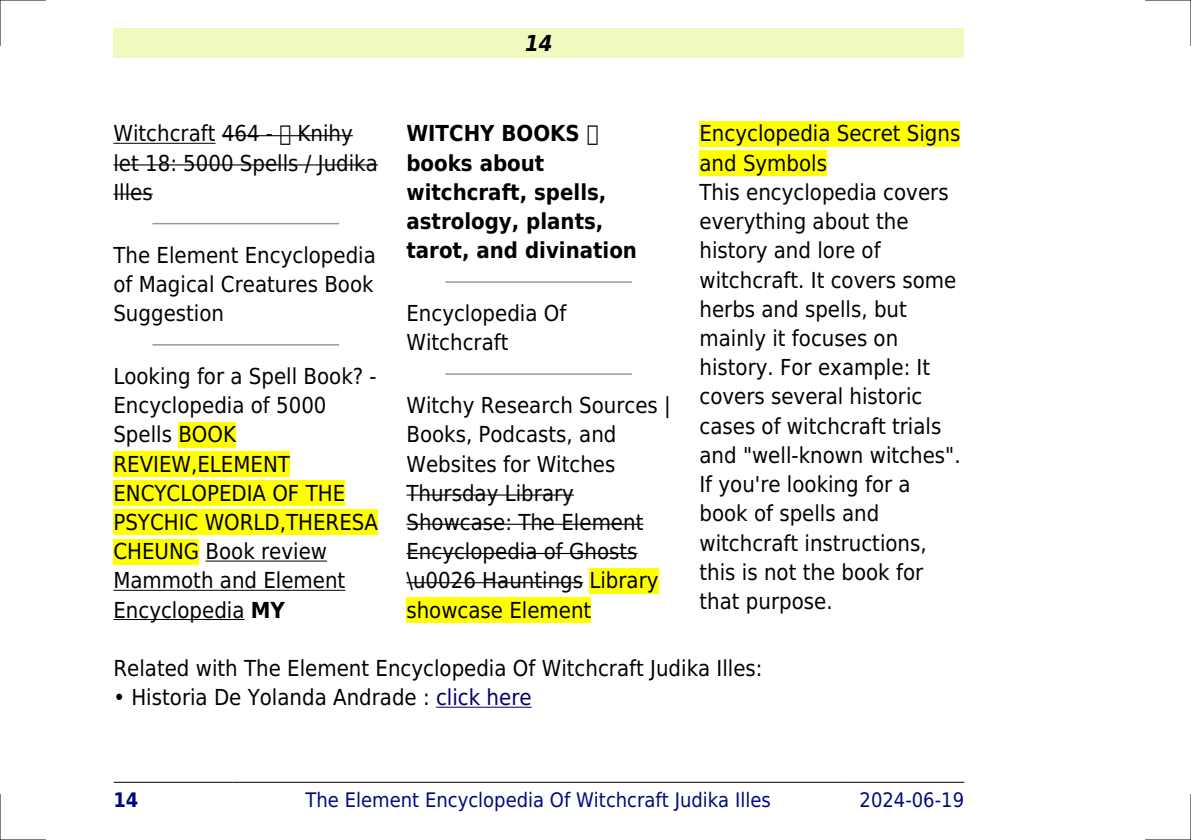
<style>
.page{position:relative;width:1191px;height:840px;background:#fff}
.page>*{position:absolute;margin:0;border:0;box-sizing:border-box;transform-origin:0 0}
.t1{font:22px/29.2px "DejaVu Sans Condensed";color:#000}
.t2{font:700 22px/29.2px "DejaVu Sans Condensed";color:#000}
.t3{font:italic 700 22px "DejaVu Sans Condensed";color:#000}
.t4{font:20px "DejaVu Sans Condensed";color:#000880}
.t5{font:700 20px "DejaVu Sans Condensed";color:#000880}
.s1{font-weight:700}
.s2{color:#006}
</style>
<div class="page">
<div style="left:113px;top:28px;width:851px;height:30px;background:#effbbe"></div>
<hr style="left:114px;top:781px;width:119px;height:1px;background:#000">
<hr style="left:233px;top:781px;width:610px;height:1px;background:#000">
<hr style="left:844px;top:781px;width:120px;height:1px;background:#000">
<hr style="left:113px;top:143px;width:103px;height:1px;background:#000">
<hr style="left:222px;top:135px;width:131px;height:1px;background:#000">
<hr style="left:113px;top:164px;width:265px;height:1px;background:#000">
<hr style="left:113px;top:193px;width:40px;height:2px;background:#000">
<hr style="left:153px;top:223px;width:185px;height:1px;background:#999">
<hr style="left:153px;top:344px;width:185px;height:1px;background:#999">
<div style="left:178px;top:421px;width:58px;height:26px;background:#ff0"></div>
<div style="left:113px;top:451px;width:177px;height:25px;background:#ff0"></div>
<div style="left:113px;top:480px;width:232px;height:25px;background:#ff0"></div>
<div style="left:113px;top:509px;width:265px;height:26px;background:#ff0"></div>
<div style="left:113px;top:538px;width:86px;height:26px;background:#ff0"></div>
<hr style="left:206px;top:560px;width:121px;height:1px;background:#000">
<hr style="left:113px;top:589px;width:232px;height:1px;background:#000">
<hr style="left:113px;top:618px;width:131px;height:1px;background:#000">
<hr style="left:446px;top:281px;width:185px;height:2px;background:#999">
<hr style="left:446px;top:373px;width:185px;height:1px;background:#999">
<hr style="left:406px;top:494px;width:168px;height:1px;background:#000">
<hr style="left:406px;top:523px;width:237px;height:1px;background:#000">
<hr style="left:406px;top:552px;width:231px;height:1px;background:#000">
<hr style="left:406px;top:582px;width:177px;height:1px;background:#000">
<div style="left:589px;top:567px;width:69px;height:26px;background:#ff0"></div>
<div style="left:406px;top:597px;width:185px;height:25px;background:#ff0"></div>
<div style="left:699px;top:121px;width:261px;height:25px;background:#ff0"></div>
<div style="left:699px;top:150px;width:128px;height:26px;background:#ff0"></div>
<hr style="left:436px;top:706px;width:96px;height:1px;background:#006">
<hr style="left:0;top:0;width:45px;height:1px;background:#000">
<hr style="left:1145px;top:0;width:46px;height:1px;background:#000">
<hr style="left:0;top:839px;width:45px;height:1px;background:#000">
<hr style="left:1145px;top:839px;width:46px;height:1px;background:#000">
<hr style="left:0;top:0;width:1px;height:45px;background:#000">
<hr style="left:0;top:794px;width:1px;height:45px;background:#000">
<hr style="left:1190px;top:0;width:1px;height:45px;background:#000">
<hr style="left:1190px;top:794px;width:1px;height:45px;background:#000">
<svg style="left:280px;top:135px;width:10px;height:2px"></svg>
<p class="t3" style="left:525px;top:30px;width:29px">14</p>
<p class="t1" style="left:113px;top:119px;width:266px">Witchcraft 464 - Knihy let 18: 5000 Spells / Judika<br>Illes</p>
<p class="t1" style="left:113px;top:240px;width:264px;text-align:justify">The Element Encyclopedia of Magical Creatures Book Suggestion</p>
<p class="t1" style="left:113px;top:361px;width:266px">Looking for a Spell Book? -<br>Encyclopedia of 5000<br>Spells BOOK<br>REVIEW,ELEMENT<br>ENCYCLOPEDIA OF THE<br>PSYCHIC WORLD,THERESA<br>CHEUNG Book review<br>Mammoth and Element<br>Encyclopedia <span class="s1">MY</span></p>
<p class="t2" style="left:406px;top:119px;width:232px">WITCHY BOOKS books about witchcraft, spells, astrology, plants, tarot, and divination</p>
<p class="t1" style="left:406px;top:299px;width:161px">Encyclopedia Of<br>Witchcraft</p>
<p class="t1" style="left:406px;top:390px;width:266px">Witchy Research Sources |<br>Books, Podcasts, and<br>Websites for Witches<br>Thursday Library<br>Showcase: The Element<br>Encyclopedia of Ghosts \u0026 Hauntings Library showcase Element</p>
<p class="t1" style="left:699px;top:119px;width:263px">Encyclopedia Secret Signs and Symbols<br>This encyclopedia covers everything about the history and lore of witchcraft. It covers some herbs and spells, but mainly it focuses on history. For example: It covers several historic cases of witchcraft trials and "well-known witches".<br>If you're looking for a book of spells and witchcraft instructions, this is not the book for that purpose.</p>
<p class="t1" style="left:131px;top:653px;width:632px;text-indent:-18px">Related with The Element Encyclopedia Of Witchcraft Judika Illes:<br>Historia De Yolanda Andrade : <span class="s2">click here</span></p>
<p class="t5" style="left:113px;top:787px;width:27px">14</p>
<p class="t4" style="left:305px;top:787px;width:467px">The Element Encyclopedia Of Witchcraft Judika Illes</p>
<p class="t4" style="left:859px;top:787px;width:106px">2024-06-19</p>
</div>
